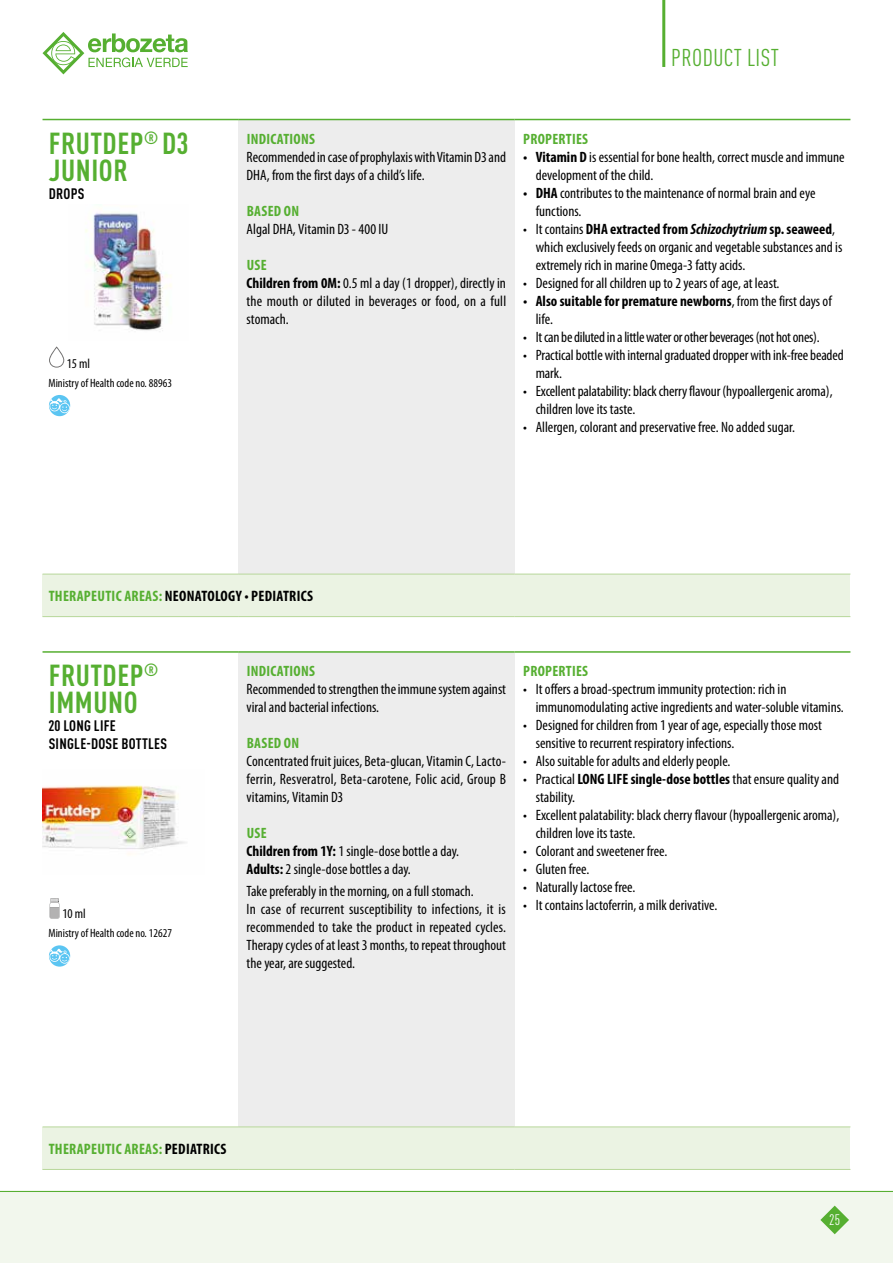
<style>
.page{position:relative;width:893px;height:1263px;background:#fff}
.page>*{position:absolute;margin:0;border:0;box-sizing:border-box;transform-origin:0 0}
.t1{font:700 condensed 30px/27px "DIN Pro";letter-spacing:.02em;color:#56af31}
.t2{font:condensed 24px "DIN Pro";letter-spacing:.02em;color:#56af31}
.t3{font:700 condensed 15.15px "Myriad Pro";letter-spacing:.02em;color:#000}
.t4{font:700 condensed 15.15px "Myriad Pro";letter-spacing:.02em;color:#56af31}
.t5{font:condensed 15px/18px "Myriad Pro";color:#000}
.t6{font:condensed 15px "Myriad Pro";letter-spacing:-.02em;color:#000}
.t7{font:700 condensed 15px/18px "Myriad Pro";color:#000}
.t8{font:700 condensed 15px "Myriad Pro";letter-spacing:.02em;color:#56af31}
.t9{font:700 condensed 15px/18px "DIN Pro";letter-spacing:.02em;color:#000}
.t10{font:condensed 15px "DIN Pro";color:#fff}
.t11{font:condensed 13.5px "Myriad Pro";color:#000}
.t12{font:condensed 12px "Myriad Pro";color:#000}
.s1{font-weight:700;color:#56af31}
.s2{font-weight:700}
.s3{font-weight:700;font-style:italic}
.s4{font-weight:400}
.s5{color:#56af31}
.s6{color:#000}
</style>
<div class="page">
<div style="left:0;top:1191px;width:893px;height:72px;background:#f2f7ed"></div>
<hr style="left:0;top:1191px;width:893px;height:1px;background:#56af31">
<svg style="left:43px;top:32px;width:145px;height:42px"></svg>
<svg style="left:820px;top:1205px;width:29px;height:29px"></svg>
<hr style="left:662px;top:0;width:3px;height:67px;background:#56af31">
<div style="left:238px;top:120px;width:276px;height:454px;background:#ededed"></div>
<div style="left:43px;top:574px;width:807px;height:43px;background:#ebf3e3"></div>
<hr style="left:43px;top:119px;width:195px;height:1px;background:#56af31">
<hr style="left:238px;top:119px;width:276px;height:1px;background:#56af31">
<hr style="left:514px;top:119px;width:336px;height:1px;background:#56af31">
<hr style="left:43px;top:574px;width:195px;height:1px;background:#b8d79b">
<hr style="left:238px;top:574px;width:276px;height:1px;background:#b8d79b">
<hr style="left:514px;top:574px;width:336px;height:1px;background:#b8d79b">
<hr style="left:43px;top:616px;width:195px;height:1px;background:#b8d79b">
<hr style="left:238px;top:616px;width:276px;height:1px;background:#b8d79b">
<hr style="left:514px;top:616px;width:336px;height:1px;background:#b8d79b">
<img style="left:85px;top:212px;width:87px;height:119px">
<svg style="left:49px;top:346px;width:15px;height:22px"></svg>
<svg style="left:52px;top:395px;width:19px;height:22px"></svg>
<div style="left:49px;top:395px;width:21px;height:21px;background:#5bc5f2;border-radius:50%"></div>
<svg style="left:49px;top:398px;width:21px;height:15px"></svg>
<div style="left:238px;top:652px;width:276px;height:475px;background:#ededed"></div>
<div style="left:43px;top:1127px;width:807px;height:42px;background:#ebf3e3"></div>
<hr style="left:43px;top:651px;width:195px;height:2px;background:#56af31">
<hr style="left:238px;top:651px;width:276px;height:2px;background:#56af31">
<hr style="left:514px;top:651px;width:336px;height:2px;background:#56af31">
<hr style="left:43px;top:1126px;width:195px;height:1px;background:#b8d79b">
<hr style="left:238px;top:1126px;width:276px;height:1px;background:#b8d79b">
<hr style="left:514px;top:1126px;width:336px;height:1px;background:#b8d79b">
<hr style="left:43px;top:1169px;width:195px;height:1px;background:#b8d79b">
<hr style="left:238px;top:1169px;width:276px;height:1px;background:#b8d79b">
<hr style="left:514px;top:1169px;width:336px;height:1px;background:#b8d79b">
<img style="left:43px;top:785px;width:144px;height:70px">
<svg style="left:49px;top:903px;width:11px;height:15px"></svg>
<svg style="left:50px;top:898px;width:9px;height:20px"></svg>
<svg style="left:52px;top:947px;width:19px;height:20px"></svg>
<svg style="left:49px;top:945px;width:21px;height:21px"></svg>
<svg style="left:49px;top:948px;width:21px;height:16px"></svg>
<h1 class="t1" style="left:49px;top:127px;width:141px">FRUTDEP<sup>®</sup> D3<br>JUNIOR</h1>
<p class="t9" style="left:49px;top:183px;width:37px">DROPS</p>
<p class="t11" style="left:67px;top:355px;width:25px">15 ml</p>
<p class="t12" style="left:49px;top:376px;width:125px">Ministry of Health code no. 88963</p>
<h2 class="t2" style="left:671px;top:40px;width:109px">PRODUCT LIST</h2>
<p class="t8" style="left:247px;top:129px;width:70px">INDICATIONS</p>
<p class="t5" style="left:247px;top:147px;width:261px">Recommended in case of prophylaxis with Vitamin D3 and<br>DHA, from the first days of a child’s life.</p>
<p class="t8" style="left:247px;top:201px;width:54px">BASED ON</p>
<p class="t5" style="left:247px;top:219px;width:143px">Algal DHA, Vitamin D3 - 400 IU</p>
<p class="t5" style="left:247px;top:255px;width:261px"><span class="s1">USE<br></span><span class="s2">Children from 0M:</span> 0.5 ml a day (1 dropper), directly in the mouth or diluted in beverages or food, on a full stomach.</p>
<p class="t8" style="left:523px;top:129px;width:67px">PROPERTIES</p>
<p class="t5" style="left:536px;top:147px;width:310px;text-indent:-13px"><span class="s2">• Vitamin D</span> is essential for bone health, correct muscle and immune development of the child.</p>
<p class="t5" style="left:536px;top:183px;width:281px;text-indent:-13px"><span class="s2">• DHA</span> contributes to the maintenance of normal brain and eye functions.</p>
<p class="t5" style="left:536px;top:219px;width:308px;text-indent:-13px">• It contains <span class="s2">DHA extracted from</span> <span class="s3">Schizochytrium</span> <span class="s2">sp. seaweed</span>, which exclusively feeds on organic and vegetable substances and is extremely rich in marine Omega-3 fatty acids.</p>
<p class="t5" style="left:523px;top:273px;width:258px">• Designed for all children up to 2 years of age, at least.</p>
<p class="t7" style="left:536px;top:291px;width:297px;text-indent:-13px">• Also suitable for premature newborns<span class="s4">, from the first days of life.</span></p>
<p class="t6" style="left:523px;top:327px;width:298px">• It can be diluted in a little water or other beverages (not hot ones).</p>
<p class="t5" style="left:536px;top:345px;width:309px;text-indent:-13px">• Practical bottle with internal graduated dropper with ink-free beaded mark.</p>
<p class="t5" style="left:536px;top:381px;width:298px;text-indent:-13px">• Excellent palatability: black cherry flavour (hypoallergenic aroma), children love its taste.</p>
<p class="t5" style="left:523px;top:417px;width:273px">• Allergen, colorant and preservative free. No added sugar.</p>
<p class="t3" style="left:49px;top:586px;width:266px"><span class="s5">THERAPEUTIC AREAS:</span> NEONATOLOGY • PEDIATRICS</p>
<h1 class="t1" style="left:49px;top:659px;width:111px">FRUTDEP<sup>®<br></sup>IMMUNO</h1>
<p class="t9" style="left:49px;top:715px;width:120px">20 LONG LIFE<br>SINGLE-DOSE BOTTLES</p>
<p class="t11" style="left:62px;top:905px;width:25px">10 ml</p>
<p class="t12" style="left:49px;top:926px;width:125px">Ministry of Health code no. 12627</p>
<p class="t8" style="left:247px;top:662px;width:70px">INDICATIONS</p>
<p class="t5" style="left:247px;top:680px;width:261px">Recommended to strengthen the immune system against viral and bacterial infections.</p>
<p class="t8" style="left:247px;top:734px;width:54px">BASED ON</p>
<p class="t5" style="left:247px;top:752px;width:261px;text-align:justify">Concentrated fruit juices, Beta-glucan, Vitamin C, Lacto&shy;ferrin, Resveratrol, Beta-carotene, Folic acid, Group B vitamins, Vitamin D3</p>
<p class="t5" style="left:247px;top:824px;width:214px"><span class="s1">USE<br></span><span class="s2">Children from 1Y:</span> 1 single-dose bottle a day.<br><span class="s2">Adults:</span> 2 single-dose bottles a day.</p>
<p class="t5" style="left:247px;top:882px;width:261px">Take preferably in the morning, on a full stomach.<br>In case of recurrent susceptibility to infections, it is recommended to take the product in repeated cycles.<br>Therapy cycles of at least 3 months, to repeat throughout the year, are suggested.</p>
<p class="t8" style="left:523px;top:662px;width:67px">PROPERTIES</p>
<p class="t5" style="left:536px;top:680px;width:310px;text-indent:-13px">• It offers a broad-spectrum immunity protection: rich in immunomodulating active ingredients and water-soluble vitamins.</p>
<p class="t5" style="left:536px;top:716px;width:288px;text-indent:-13px">• Designed for children from 1 year of age, especially those most sensitive to recurrent respiratory infections.</p>
<p class="t5" style="left:523px;top:752px;width:209px">• Also suitable for adults and elderly people.</p>
<p class="t5" style="left:536px;top:770px;width:305px;text-indent:-13px">• Practical <span class="s2">LONG LIFE single-dose bottles</span> that ensure quality and stability.</p>
<p class="t5" style="left:536px;top:806px;width:305px;text-indent:-13px">• Excellent palatability: black cherry flavour (hypoallergenic aroma), children love its taste.</p>
<p class="t5" style="left:523px;top:842px;width:146px">• Colorant and sweetener free.</p>
<p class="t5" style="left:523px;top:860px;width:68px">• Gluten free.</p>
<p class="t5" style="left:523px;top:878px;width:114px">• Naturally lactose free.</p>
<p class="t5" style="left:523px;top:896px;width:196px">• It contains lactoferrin, a milk derivative.</p>
<p class="t4" style="left:49px;top:1139px;width:179px">THERAPEUTIC AREAS: <span class="s6">PEDIATRICS</span></p>
<p class="t10" style="left:829px;top:1209px;width:12px">25</p>
</div>
